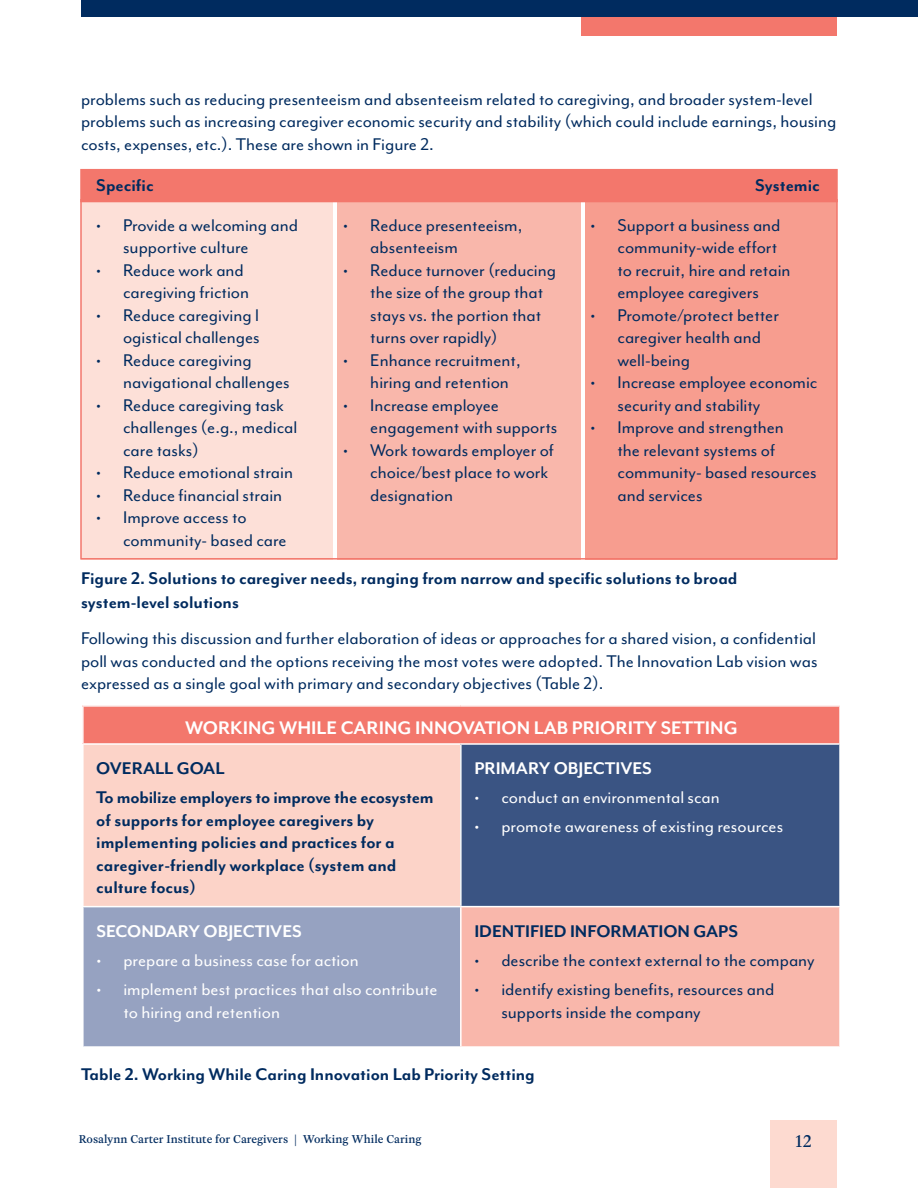
<style>
.page{position:relative;width:918px;height:1188px;background:#fff}
.page>*{position:absolute;margin:0;border:0;box-sizing:border-box;transform-origin:0 0}
.t1{font:700 21px "Mr Eaves Mod OT";color:#fff}
.t2{font:19.5px/22.5px "Mr Eaves Mod OT";color:#002b5f}
.t3{font:700 19.5px/22.5px "Mr Eaves Mod OT";color:#002b5f}
.t4{font:19.5px/22.5px "Mr Eaves Mod OT";color:#fff}
.t5{font:700 19.5px "Mr Eaves Mod OT";color:#fff}
.t6{font:500 18px "Rosart";color:#002b5f}
.t7{font:500 12px "Rosart";color:#002b5f}
</style>
<div class="page">
<div style="left:81px;top:0;width:837px;height:17px;background:#002b5f"></div>
<div style="left:770px;top:1120px;width:67px;height:68px;background:#fddad0"></div>
<div style="left:581px;top:17px;width:256px;height:19px;background:#f3776c"></div>
<div style="left:81px;top:202px;width:252px;height:358px;background:#fde0d8"></div>
<div style="left:337px;top:202px;width:243px;height:358px;background:#f9b7ab"></div>
<div style="left:585px;top:202px;width:252px;height:358px;background:#f79d8f"></div>
<div style="left:83px;top:706px;width:757px;height:38px;background:#f3776c"></div>
<div style="left:83px;top:744px;width:378px;height:163px;background:#fcd3c8"></div>
<div style="left:461px;top:744px;width:379px;height:163px;background:#3a5483"></div>
<div style="left:83px;top:907px;width:378px;height:140px;background:#96a2c1"></div>
<div style="left:461px;top:907px;width:379px;height:140px;background:#f9b7ab"></div>
<hr style="left:839px;top:907px;width:2px;height:139px;background:#fff">
<hr style="left:461px;top:1046px;width:380px;height:2px;background:#fff">
<hr style="left:839px;top:745px;width:2px;height:161px;background:#fff">
<hr style="left:461px;top:906px;width:380px;height:1px;background:#fff">
<hr style="left:82px;top:745px;width:2px;height:161px;background:#fff">
<hr style="left:460px;top:745px;width:2px;height:161px;background:#fff">
<hr style="left:82px;top:906px;width:379px;height:1px;background:#fff">
<hr style="left:82px;top:907px;width:2px;height:139px;background:#fff">
<hr style="left:460px;top:907px;width:2px;height:139px;background:#fff">
<hr style="left:82px;top:1046px;width:379px;height:2px;background:#fff">
<hr style="left:82px;top:705px;width:379px;height:2px;background:#fff">
<hr style="left:82px;top:707px;width:2px;height:36px;background:#fff">
<hr style="left:461px;top:705px;width:380px;height:2px;background:#fff">
<hr style="left:839px;top:707px;width:2px;height:36px;background:#fff">
<hr style="left:82px;top:743px;width:379px;height:2px;background:#fff">
<hr style="left:461px;top:743px;width:380px;height:2px;background:#fff">
<div style="left:80px;top:169px;width:758px;height:33px;background:#f3776c"></div>
<div style="left:80px;top:199px;width:758px;height:361px;border:2px solid #f3776c"></div>
<p class="t2" style="left:81px;top:88px;width:757px">problems such as reducing presenteeism and absenteeism related to caregiving, and broader system-level problems such as increasing caregiver economic security and stability (which could include earnings, housing costs, expenses, etc.). These are shown in Figure 2.</p>
<p class="t3" style="left:96px;top:173px;width:59px">Specific</p>
<p class="t3" style="left:755px;top:173px;width:66px">Systemic</p>
<p class="t2" style="left:123px;top:213px;width:176px;text-indent:-27px">• Provide a welcoming and supportive culture</p>
<p class="t2" style="left:96px;top:258px;width:155px;text-align:right">• Reduce work and caregiving friction</p>
<p class="t2" style="left:96px;top:303px;width:165px;text-align:right">• Reduce caregiving l ogistical challenges</p>
<p class="t2" style="left:123px;top:348px;width:168px;text-indent:-27px">• Reduce caregiving navigational challenges</p>
<p class="t2" style="left:123px;top:393px;width:176px;text-indent:-27px">• Reduce caregiving task challenges (e.g., medical care tasks)</p>
<p class="t2" style="left:96px;top:461px;width:198px">• Reduce emotional strain</p>
<p class="t2" style="left:96px;top:483px;width:188px">• Reduce financial strain</p>
<p class="t2" style="left:123px;top:506px;width:165px;text-indent:-27px">• Improve access to community- based care</p>
<p class="t2" style="left:370px;top:213px;width:154px;text-indent:-27px">• Reduce presenteeism, absenteeism</p>
<p class="t2" style="left:370px;top:258px;width:187px;text-indent:-27px">• Reduce turnover (reducing the size of the group that stays vs. the portion that turns over rapidly)</p>
<p class="t2" style="left:370px;top:348px;width:152px;text-indent:-27px">• Enhance recruitment, hiring and retention</p>
<p class="t2" style="left:370px;top:393px;width:189px;text-indent:-27px">• Increase employee engagement with supports</p>
<p class="t2" style="left:370px;top:438px;width:185px;text-indent:-27px">• Work towards employer of choice/best place to work designation</p>
<p class="t2" style="left:618px;top:213px;width:175px;text-indent:-27px">• Support a business and community-wide effort to recruit, hire and retain employee caregivers</p>
<p class="t2" style="left:618px;top:304px;width:163px;text-indent:-27px">• Promote/protect better caregiver health and well-being</p>
<p class="t2" style="left:618px;top:371px;width:201px;text-indent:-27px">• Increase employee economic security and stability</p>
<p class="t2" style="left:618px;top:416px;width:201px;text-indent:-27px">• Improve and strengthen<br>the relevant systems of community- based resources and services</p>
<p class="t3" style="left:81px;top:566px;width:658px;line-height:24px">Figure 2. Solutions to caregiver needs, ranging from narrow and specific solutions to broad system-level solutions</p>
<p class="t2" style="left:81px;top:627px;width:738px;text-align:justify">Following this discussion and further elaboration of ideas or approaches for a shared vision, a confidential poll was conducted and the options receiving the most votes were adopted. The Innovation Lab vision was expressed as a single goal with primary and secondary objectives (Table 2).</p>
<p class="t1" style="left:185px;top:716px;width:554px">WORKING WHILE CARING INNOVATION LAB PRIORITY SETTING</p>
<p class="t3" style="left:96px;top:753px;width:339px;line-height:29.2px">OVERALL GOAL<br>To mobilize employers to improve the ecosystem</p>
<p class="t3" style="left:96px;top:808px;width:302px">of supports for employee caregivers by implementing policies and practices for a caregiver-friendly workplace (system and culture focus)</p>
<p class="t5" style="left:474px;top:757px;width:179px">PRIMARY OBJECTIVES</p>
<p class="t4" style="left:474px;top:786px;width:247px">• conduct an environmental scan</p>
<p class="t4" style="left:474px;top:815px;width:310px">• promote awareness of existing resources</p>
<p class="t5" style="left:96px;top:920px;width:207px">SECONDARY OBJECTIVES</p>
<p class="t4" style="left:96px;top:949px;width:264px">• prepare a business case for action</p>
<p class="t4" style="left:123px;top:978px;width:316px;text-indent:-27px">• implement best practices that also contribute to hiring and retention</p>
<p class="t3" style="left:474px;top:919px;width:265px">IDENTIFIED INFORMATION GAPS</p>
<p class="t2" style="left:474px;top:949px;width:342px">• describe the context external to the company</p>
<p class="t2" style="left:501px;top:978px;width:274px;text-indent:-27px">• identify existing benefits, resources and supports inside the company</p>
<p class="t3" style="left:81px;top:1063px;width:455px">Table 2. Working While Caring Innovation Lab Priority Setting</p>
<p class="t7" style="left:79px;top:1130px;width:344px">Rosalynn Carter Institute for Caregivers | Working While Caring</p>
<p class="t6" style="left:795px;top:1128px;width:18px">12</p>
</div>
